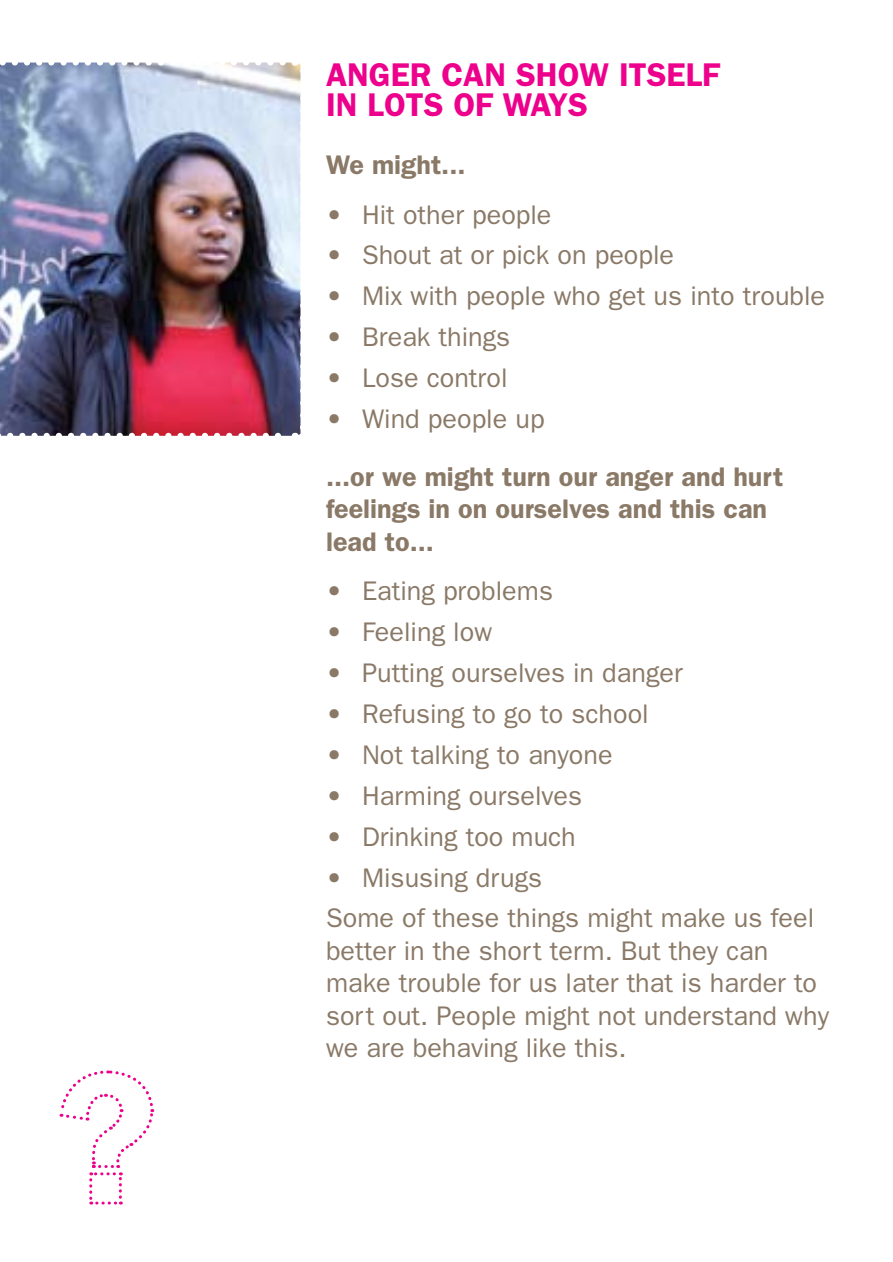
<style>
.page{position:relative;width:893px;height:1262px;background:#fff}
.page>*{position:absolute;margin:0;border:0;box-sizing:border-box;transform-origin:0 0}
.t1{font:600 33px/30px "Franklin Gothic";color:#ec008c}
.t2{font:27px/32.4px "Franklin Gothic";color:#8a7967}
.t3{font:600 27px/32.4px "Franklin Gothic";color:#8a7967}
</style>
<div class="page">
<svg style="left:59px;top:1070px;width:96px;height:135px"></svg>
<img style="left:0;top:63px;width:300px;height:358px">
<svg style="left:0;top:421px;width:301px;height:15px;background:#864057"></svg>
<svg style="left:289px;top:62px;width:12px;height:353px;background:#acb5c8"></svg>
<svg style="left:0;top:62px;width:283px;height:12px"></svg>
<p class="t1" style="left:326px;top:59px;width:388px">Anger can show itself in lots of ways</p>
<p class="t3" style="left:326px;top:148px;width:141px">We might...</p>
<p class="t2" style="left:326px;top:198px;width:227px">• Hit other people</p>
<p class="t2" style="left:326px;top:238px;width:350px">• Shout at or pick on people</p>
<p class="t2" style="left:326px;top:279px;width:501px">• Mix with people who get us into trouble</p>
<p class="t2" style="left:326px;top:320px;width:186px">• Break things</p>
<p class="t2" style="left:326px;top:361px;width:183px">• Lose control</p>
<p class="t2" style="left:326px;top:402px;width:220px">• Wind people up</p>
<p class="t3" style="left:326px;top:460px;width:459px">...or we might turn our anger and hurt feelings in on ourselves and this can lead to...</p>
<p class="t2" style="left:326px;top:574px;width:229px">• Eating problems</p>
<p class="t2" style="left:326px;top:615px;width:168px">• Feeling low</p>
<p class="t2" style="left:326px;top:656px;width:358px">• Putting ourselves in danger</p>
<p class="t2" style="left:326px;top:697px;width:324px">• Refusing to go to school</p>
<p class="t2" style="left:326px;top:738px;width:288px">• Not talking to anyone</p>
<p class="t2" style="left:326px;top:779px;width:258px">• Harming ourselves</p>
<p class="t2" style="left:326px;top:820px;width:251px">• Drinking too much</p>
<p class="t2" style="left:326px;top:856px;width:490px;line-height:40.8px">• Misusing drugs<br>Some of these things might make us feel</p>
<p class="t2" style="left:326px;top:934px;width:504px">better in the short term. But they can make trouble for us later that is harder to sort out. People might not understand why we are behaving like this.</p>
</div>
